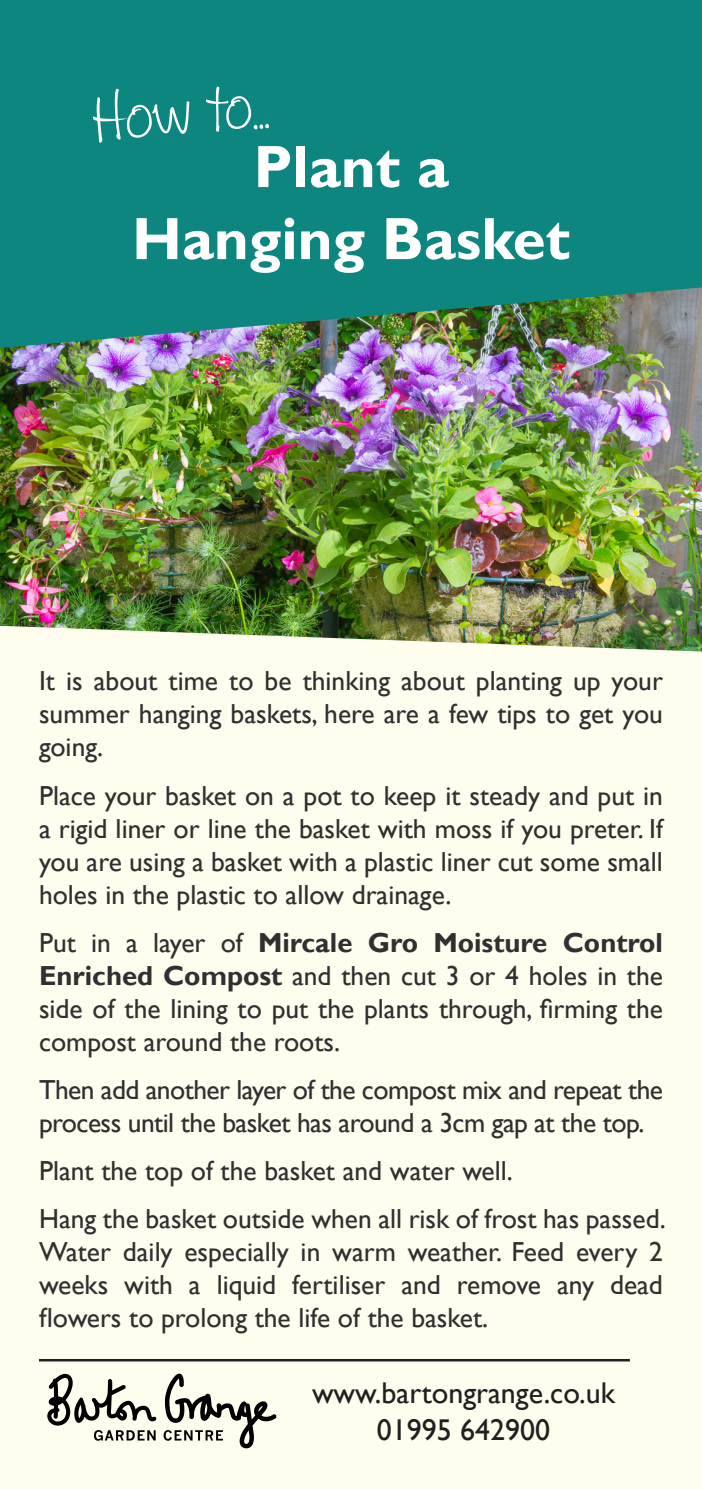
<style>
.page{position:relative;width:702px;height:1489px;background:#fff}
.page>*{position:absolute;margin:0;border:0;box-sizing:border-box;transform-origin:0 0}
.t1{font:60.25px "Drawing with markers";color:#fff}
.t2{font:700 60px "Gill Sans";color:#fff}
.t3{font:30px "Gill Sans";color:#231f20}
.t4{font:27.5px/33px "Gill Sans";color:#312f30;text-align:justify}
.t5{font:27.5px/33px "Gill Sans";letter-spacing:-.02em;color:#312f30}
.s1{font-weight:700}
</style>
<div class="page">
<div style="left:0;top:0;width:702px;height:1488px;background:#fffdee"></div>
<svg style="left:47px;top:1373px;width:110px;height:67px"></svg>
<svg style="left:164px;top:1373px;width:113px;height:75px"></svg>
<hr style="left:39px;top:1358px;width:591px;height:3px;background:#231f20">
<img style="left:0;top:348px;width:702px;height:303px">
<svg style="left:0;top:0;width:702px;height:348px;background:#16857c"></svg>
<p class="t1" style="left:88px;top:81px;width:179px;rotate:-5deg">How to...</p>
<p class="t2" style="left:253px;top:131px;width:197px">Plant a</p>
<p class="t2" style="left:132px;top:203px;width:439px">Hanging Basket</p>
<p class="t4" style="left:39px;top:665px;width:625px">It is about time to be thinking about planting up your summer hanging baskets, here are a few tips to get you going.</p>
<p class="t4" style="left:39px;top:779px;width:625px">Place your basket on a pot to keep it steady and put in a rigid liner or line the basket with moss if you preter. If you are using a basket with a plastic liner cut some small holes in the plastic to allow drainage.</p>
<p class="t4" style="left:39px;top:926px;width:625px">Put in a layer of <span class="s1">Mircale Gro Moisture Control Enriched Compost</span> and then cut 3 or 4 holes in the side of the lining to put the plants through, firming the compost around the roots.</p>
<p class="t5" style="left:39px;top:1073px;width:625px">Then add another layer of the compost mix and repeat the process until the basket has around a 3cm gap at the top.</p>
<p class="t4" style="left:39px;top:1154px;width:475px">Plant the top of the basket and water well.</p>
<p class="t4" style="left:39px;top:1202px;width:628px">Hang the basket outside when all risk of frost has passed.<br>Water daily especially in warm weather. Feed every 2 weeks with a liquid fertiliser and remove any dead flowers to prolong the life of the basket.</p>
<p class="t3" style="left:312px;top:1375px;width:304px">www.bartongrange.co.uk</p>
<p class="t3" style="left:377px;top:1411px;width:175px">01995 642900</p>
</div>
